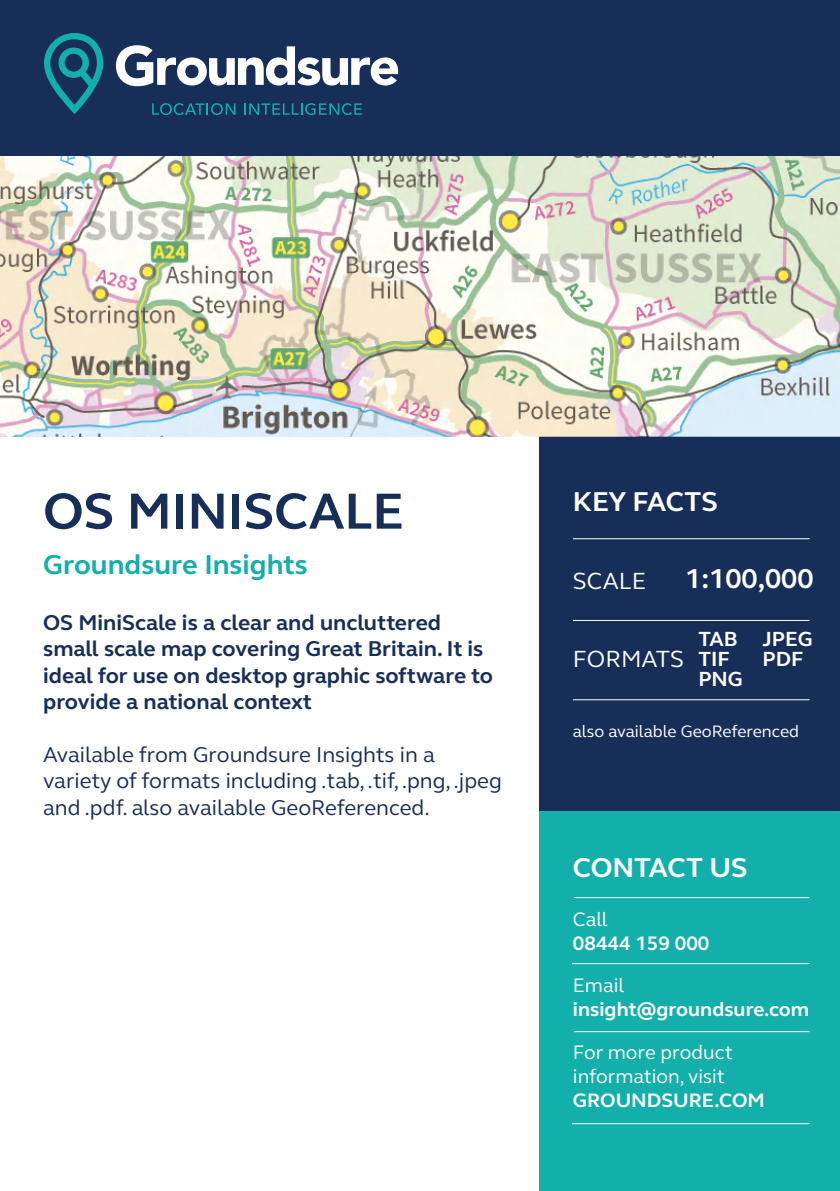
<style>
.page{position:relative;width:840px;height:1191px;background:#fff}
.page>*{position:absolute;margin:0;border:0;box-sizing:border-box;transform-origin:0 0}
.t1{font:700 52px "FS Elliot";color:#172f58}
.t2{font:700 28px "FS Elliot";color:#fff}
.t3{font:700 28px "FS Elliot";color:#13afaa}
.t4{font:24px "FS Elliot";color:#fff}
.t5{font:700 22px/26.4px "FS Elliot";color:#172f58}
.t6{font:22px/26.4px "FS Elliot";color:#172f58}
.t7{font:700 21px/20px "FS Elliot";color:#fff}
.t8{font:700 20px "FS Elliot";color:#fff}
.t9{font:20px/24px "FS Elliot";color:#fff}
.t10{font:17px "FS Elliot";color:#fff}
</style>
<div class="page">
<div style="left:539px;top:437px;width:300px;height:394px;background:#172f58"></div>
<hr style="left:572px;top:538px;width:237px;height:1px;background:#fff">
<hr style="left:572px;top:620px;width:237px;height:1px;background:#fff">
<img style="left:0;top:155px;width:839px;height:282px">
<div style="left:0;top:0;width:839px;height:155px;background:#172f58"></div>
<hr style="left:572px;top:699px;width:237px;height:1px;background:#fff">
<div style="left:539px;top:811px;width:300px;height:380px;background:#13afaa"></div>
<svg style="left:44px;top:33px;width:59px;height:81px"></svg>
<svg style="left:116px;top:45px;width:282px;height:41px"></svg>
<svg style="left:152px;top:103px;width:83px;height:12px"></svg>
<svg style="left:244px;top:103px;width:118px;height:12px"></svg>
<hr style="left:573px;top:897px;width:236px;height:1px;background:#fff">
<hr style="left:571px;top:963px;width:238px;height:1px;background:#fff">
<hr style="left:573px;top:1031px;width:236px;height:1px;background:#fff">
<hr style="left:571px;top:1123px;width:238px;height:1px;background:#fff">
<h1 class="t1" style="left:43px;top:476px;width:362px">OS MINISCALE</h1>
<p class="t3" style="left:43px;top:546px;width:266px">Groundsure Insights</p>
<p class="t5" style="left:43px;top:609px;width:451px">OS MiniScale is a clear and uncluttered small scale map covering Great Britain. It is ideal for use on desktop graphic software to provide a national context</p>
<p class="t6" style="left:43px;top:740px;width:460px">Available from Groundsure Insights in a variety of formats including .tab, .tif, .png, .jpeg and .pdf. also available GeoReferenced.</p>
<p class="t2" style="left:572px;top:482px;width:146px">KEY FACTS</p>
<p class="t2" style="left:684px;top:560px;width:130px">1:100,000</p>
<p class="t7" style="left:698px;top:628px;width:46px">TAB<br>TIF<br>PNG</p>
<p class="t4" style="left:572px;top:564px;width:75px">SCALE</p>
<p class="t7" style="left:762px;top:628px;width:52px">JPEG<br>PDF</p>
<p class="t4" style="left:572px;top:642px;width:113px">FORMATS</p>
<p class="t10" style="left:572px;top:720px;width:227px">also available GeoReferenced</p>
<p class="t2" style="left:572px;top:849px;width:176px">CONTACT US</p>
<p class="t9" style="left:572px;top:906px;width:36px">Call</p>
<p class="t8" style="left:572px;top:929px;width:138px">08444 159 000</p>
<p class="t9" style="left:572px;top:973px;width:53px">Email</p>
<p class="t8" style="left:572px;top:996px;width:238px">insight@groundsure.com</p>
<p class="t9" style="left:572px;top:1039px;width:161px">For more product information, visit</p>
<p class="t8" style="left:572px;top:1086px;width:193px">GROUNDSURE.COM</p>
</div>
